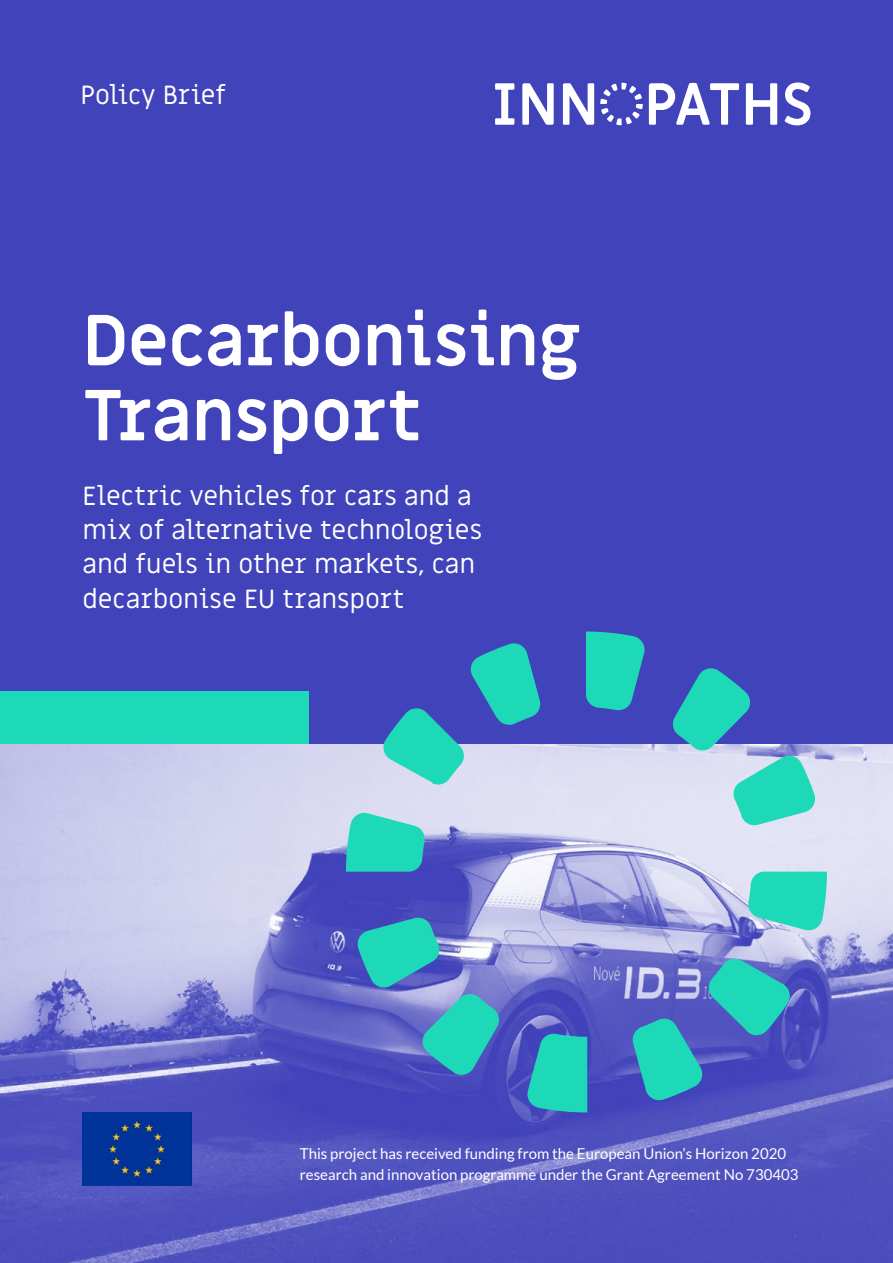
<style>
.page{position:relative;width:893px;height:1263px;background:#fff}
.page>*{position:absolute;margin:0;border:0;box-sizing:border-box;transform-origin:0 0}
.t1{font:700 70.5px/75px "Miriam Libre";letter-spacing:-.01em;color:#fff}
.t2{font:26.4px/34.2px "Miriam Libre";letter-spacing:-.005em;color:#fff}
.t3{font:15px/21px "Lato";color:#fff}
</style>
<div class="page">
<div style="left:0;top:0;width:893px;height:745px;background:#4143ba"></div>
<div style="left:0;top:691px;width:308px;height:54px;background:#1ed9b7"></div>
<img style="left:0;top:745px;width:893px;height:518px">
<img style="left:83px;top:1112px;width:108px;height:73px">
<svg style="left:495px;top:83px;width:19px;height:42px"></svg>
<svg style="left:522px;top:83px;width:32px;height:42px"></svg>
<svg style="left:563px;top:83px;width:31px;height:42px"></svg>
<svg style="left:649px;top:83px;width:90px;height:42px"></svg>
<svg style="left:746px;top:83px;width:31px;height:42px"></svg>
<svg style="left:785px;top:82px;width:25px;height:43px"></svg>
<svg style="left:600px;top:83px;width:43px;height:42px"></svg>
<svg style="left:346px;top:631px;width:481px;height:481px"></svg>
<h2 class="t2" style="left:80px;top:79px;width:147px">Policy Brief</h2>
<h1 class="t1" style="left:82px;top:306px;width:499px">Decarbonising<br>Transport</h1>
<h2 class="t2" style="left:82px;top:480px;width:401px">Electric vehicles for cars and a mix of alternative technologies and fuels in other markets, can decarbonise EU transport</h2>
<p class="t3" style="left:300px;top:1143px;width:500px">This project has received funding from the European Union’s Horizon 2020 research and innovation programme under the Grant Agreement No 730403</p>
</div>
